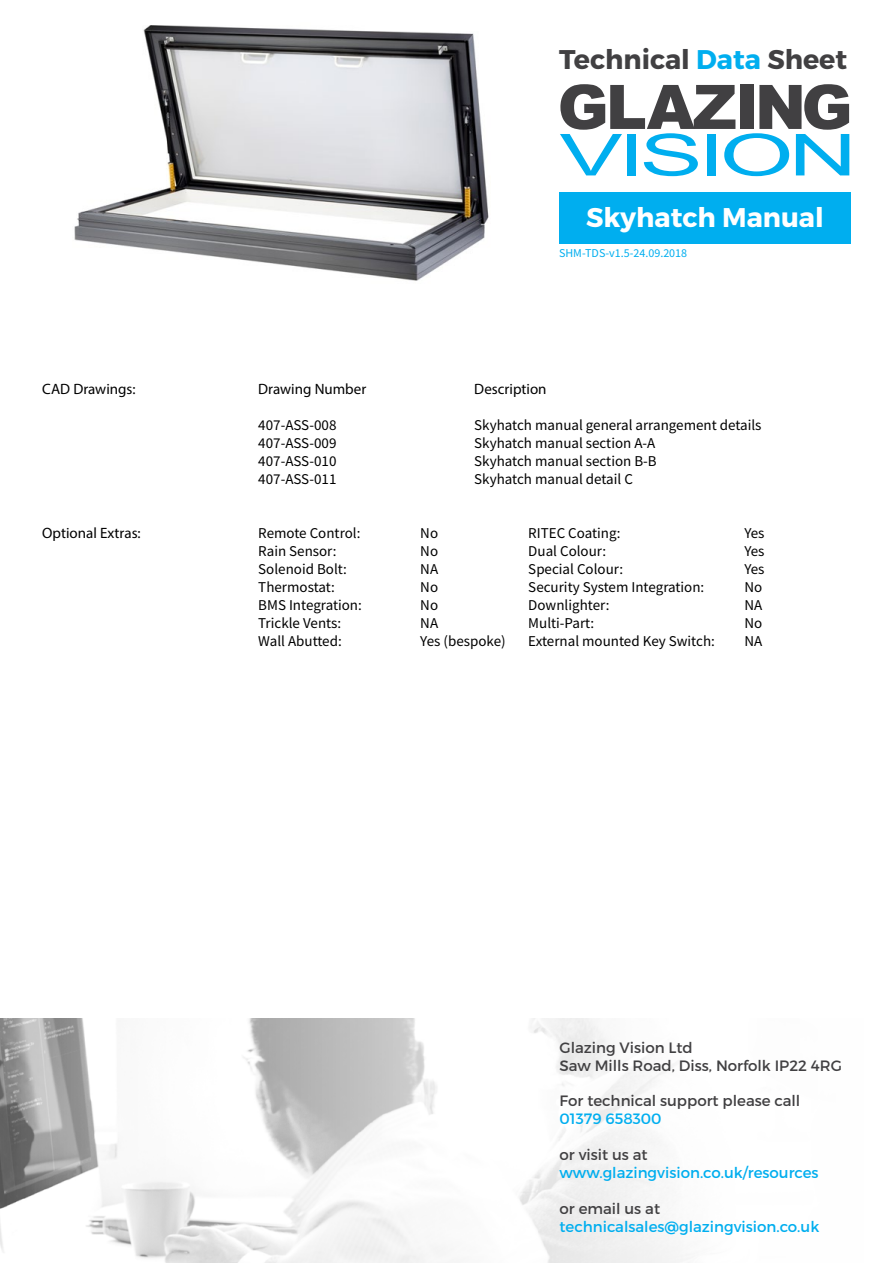
<style>
.page{position:relative;width:893px;height:1263px;background:#fff}
.page>*{position:absolute;margin:0;border:0;box-sizing:border-box;transform-origin:0 0}
.t1{font:700 27px "Montserrat";color:#414042}
.t2{font:700 27px "Montserrat";color:#fff}
.t3{font:15px "Source Sans Pro";color:#000}
.t4{font:15px/18px "Montserrat";color:#414042}
.t5{font:15px "Montserrat";color:#00aeef}
.t6{font:15px "Myriad Pro";color:#000}
.t7{font:12px "Source Sans Pro";color:#00aeef}
.s1{color:#00aeef}
</style>
<div class="page">
<svg style="left:560px;top:84px;width:289px;height:92px"></svg>
<div style="left:559px;top:192px;width:292px;height:52px;background:#00aeef"></div>
<img style="left:74px;top:25px;width:415px;height:256px">
<img style="left:0;top:1018px;width:683px;height:245px">
<h1 class="t1" style="left:559px;top:42px;width:290px">Technical <span class="s1">Data</span> Sheet</h1>
<h1 class="t2" style="left:586px;top:200px;width:239px">Skyhatch Manual</h1>
<p class="t7" style="left:559px;top:245px;width:130px">SHM-TDS-v1.5-24.09.2018</p>
<p class="t6" style="left:42px;top:380px;width:95px">CAD Drawings:</p>
<p class="t6" style="left:258px;top:380px;width:109px">Drawing Number</p>
<p class="t6" style="left:474px;top:380px;width:74px">Description</p>
<p class="t3" style="left:258px;top:416px;width:80px">407-ASS-008</p>
<p class="t3" style="left:474px;top:416px;width:289px">Skyhatch manual general arrangement details</p>
<p class="t3" style="left:258px;top:434px;width:80px">407-ASS-009</p>
<p class="t3" style="left:474px;top:434px;width:183px">Skyhatch manual section A-A</p>
<p class="t3" style="left:258px;top:452px;width:80px">407-ASS-010</p>
<p class="t3" style="left:474px;top:452px;width:184px">Skyhatch manual section B-B</p>
<p class="t3" style="left:258px;top:470px;width:80px">407-ASS-011</p>
<p class="t3" style="left:474px;top:470px;width:160px">Skyhatch manual detail C</p>
<p class="t6" style="left:42px;top:524px;width:100px">Optional Extras:</p>
<p class="t3" style="left:258px;top:524px;width:104px">Remote Control:</p>
<p class="t3" style="left:420px;top:524px;width:19px">No</p>
<p class="t3" style="left:528px;top:524px;width:94px">RITEC Coating:</p>
<p class="t3" style="left:744px;top:524px;width:22px">Yes</p>
<p class="t3" style="left:258px;top:542px;width:80px">Rain Sensor:</p>
<p class="t3" style="left:420px;top:542px;width:19px">No</p>
<p class="t3" style="left:528px;top:542px;width:79px">Dual Colour:</p>
<p class="t3" style="left:744px;top:542px;width:22px">Yes</p>
<p class="t3" style="left:258px;top:560px;width:90px">Solenoid Bolt:</p>
<p class="t3" style="left:420px;top:560px;width:19px">NA</p>
<p class="t3" style="left:528px;top:560px;width:96px">Special Colour:</p>
<p class="t3" style="left:744px;top:560px;width:22px">Yes</p>
<p class="t3" style="left:258px;top:578px;width:78px">Thermostat:</p>
<p class="t3" style="left:420px;top:578px;width:19px">No</p>
<p class="t3" style="left:528px;top:578px;width:178px">Security System Integration:</p>
<p class="t3" style="left:744px;top:578px;width:19px">No</p>
<p class="t3" style="left:258px;top:596px;width:105px">BMS Integration:</p>
<p class="t3" style="left:420px;top:596px;width:19px">No</p>
<p class="t3" style="left:528px;top:596px;width:83px">Downlighter:</p>
<p class="t3" style="left:744px;top:596px;width:19px">NA</p>
<p class="t3" style="left:258px;top:614px;width:84px">Trickle Vents:</p>
<p class="t3" style="left:420px;top:614px;width:19px">NA</p>
<p class="t3" style="left:528px;top:614px;width:67px">Multi-Part:</p>
<p class="t3" style="left:744px;top:614px;width:19px">No</p>
<p class="t3" style="left:258px;top:632px;width:85px">Wall Abutted:</p>
<p class="t3" style="left:420px;top:632px;width:87px">Yes (bespoke)</p>
<p class="t3" style="left:528px;top:632px;width:188px">External mounted Key Switch:</p>
<p class="t3" style="left:744px;top:632px;width:19px">NA</p>
<p class="t4" style="left:560px;top:1038px;width:284px">Glazing Vision Ltd<br>Saw Mills Road, Diss, Norfolk IP22 4RG</p>
<p class="t4" style="left:560px;top:1091px;width:242px">For technical support please call</p>
<p class="t5" style="left:560px;top:1109px;width:103px">01379 658300</p>
<p class="t4" style="left:560px;top:1145px;width:90px">or visit us at</p>
<p class="t5" style="left:560px;top:1163px;width:261px">www.glazingvision.co.uk/resources</p>
<p class="t4" style="left:560px;top:1199px;width:102px">or email us at</p>
<p class="t5" style="left:560px;top:1217px;width:261px">technicalsales@glazingvision.co.uk</p>
</div>
